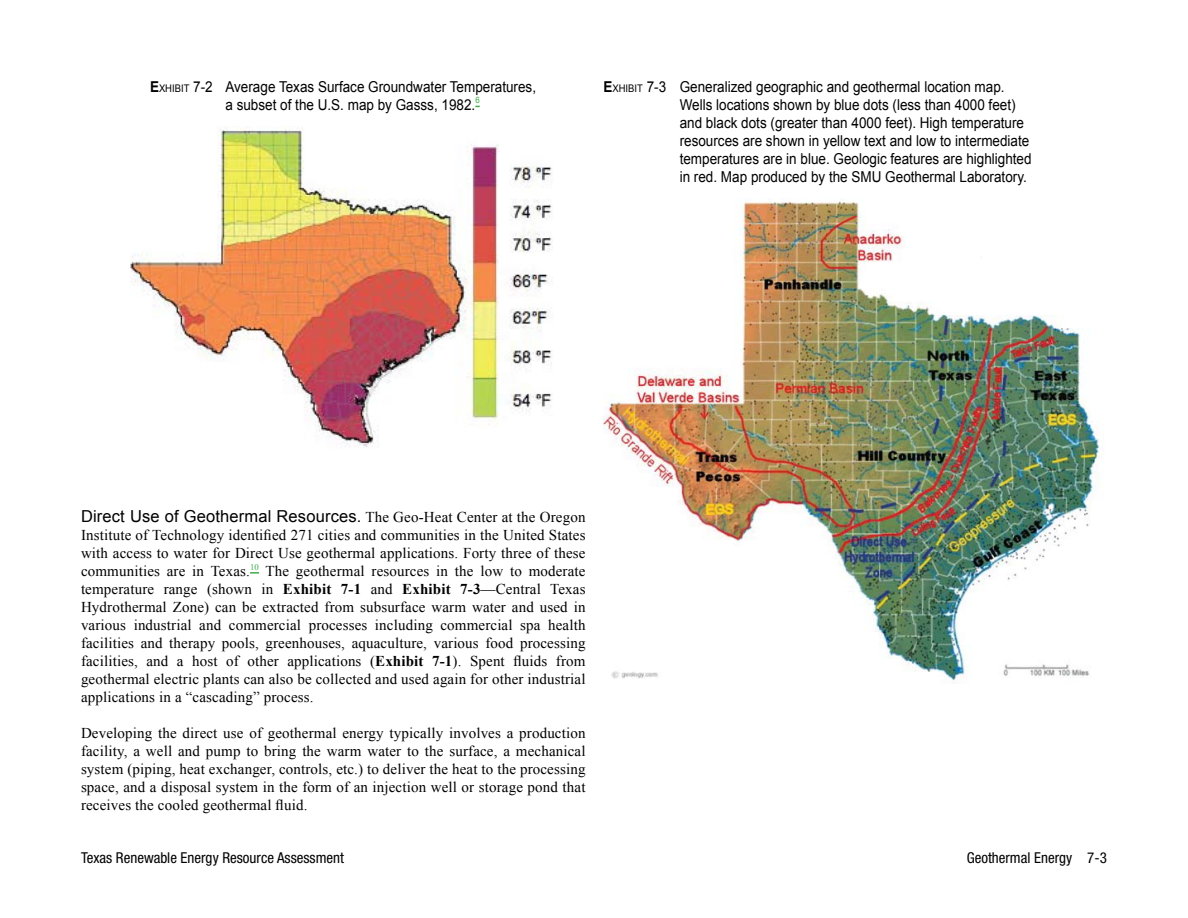
<style>
.page{position:relative;width:1188px;height:918px;background:#fff}
.page>*{position:absolute;margin:0;border:0;box-sizing:border-box;transform-origin:0 0}
.t1{font:16.5px "Arial";letter-spacing:.01em;color:#000}
.t2{font:15px/18px "Times New Roman";letter-spacing:.01em;color:#000;text-align:justify}
.caption_left{font:15px/18px "Arial";color:#000;scale:.9 1}
.footer{font:condensed 15px "Helvetica Neue";color:#000}
.s1{font-weight:700}
.s2{font-size:10.5px}
.s3{font-family:"Times New Roman";font-size:15px}
</style>
<div class="page">
<svg style="left:250px;top:572px;width:9px;height:2px"></svg>
<img style="left:130px;top:126px;width:422px;height:322px">
<img style="left:603px;top:201px;width:501px;height:483px">
<p class="caption_left" style="left:225px;top:78px;width:347px;text-indent:-75px"><span class="s1">E</span><span class="s2">xhibit</span> 7-2 Average Texas Surface Groundwater Temperatures, a subset of the U.S. map by Gasss, 1982.<sup>6</sup></p>
<p class="caption_left" style="left:680px;top:78px;width:393px;text-indent:-76px"><span class="s1">E</span><span class="s2">xhibit</span> 7-3 Generalized geographic and geothermal location map.<br>Wells locations shown by blue dots (less than 4000 feet) and black dots (greater than 4000 feet). High temperature resources are shown in yellow text and low to intermediate temperatures are in blue. Geologic features are highlighted in red. Map produced by the SMU Geothermal Laboratory.</p>
<p class="t1" style="left:81px;top:507px;width:506px">Direct Use of Geothermal Resources. <span class="s3">The Geo-Heat Center at the Oregon</span></p>
<p class="t2" style="left:81px;top:526px;width:506px">Institute of Technology identified 271 cities and communities in the United States with access to water for Direct Use geothermal applications. Forty three of these communities are in Texas.<sup>10</sup> The geothermal resources in the low to moderate temperature range (shown in <span class="s1">Exhibit 7-1</span> and <span class="s1">Exhibit 7-3</span>—Central Texas Hydrothermal Zone) can be extracted from subsurface warm water and used in various industrial and commercial processes including commercial spa health facilities and therapy pools, greenhouses, aquaculture, various food processing facilities, and a host of other applications (<span class="s1">Exhibit 7-1</span>). Spent fluids from geothermal electric plants can also be collected and used again for other industrial applications in a “cascading” process.</p>
<p class="t2" style="left:81px;top:724px;width:506px">Developing the direct use of geothermal energy typically involves a production facility, a well and pump to bring the warm water to the surface, a mechanical system (piping, heat exchanger, controls, etc.) to deliver the heat to the processing space, and a disposal system in the form of an injection well or storage pond that receives the cooled geothermal fluid.</p>
<p class="footer" style="left:81px;top:849px;width:265px">Texas Renewable Energy Resource Assessment</p>
<p class="footer" style="left:967px;top:849px;width:142px">Geothermal Energy 7-3</p>
</div>
